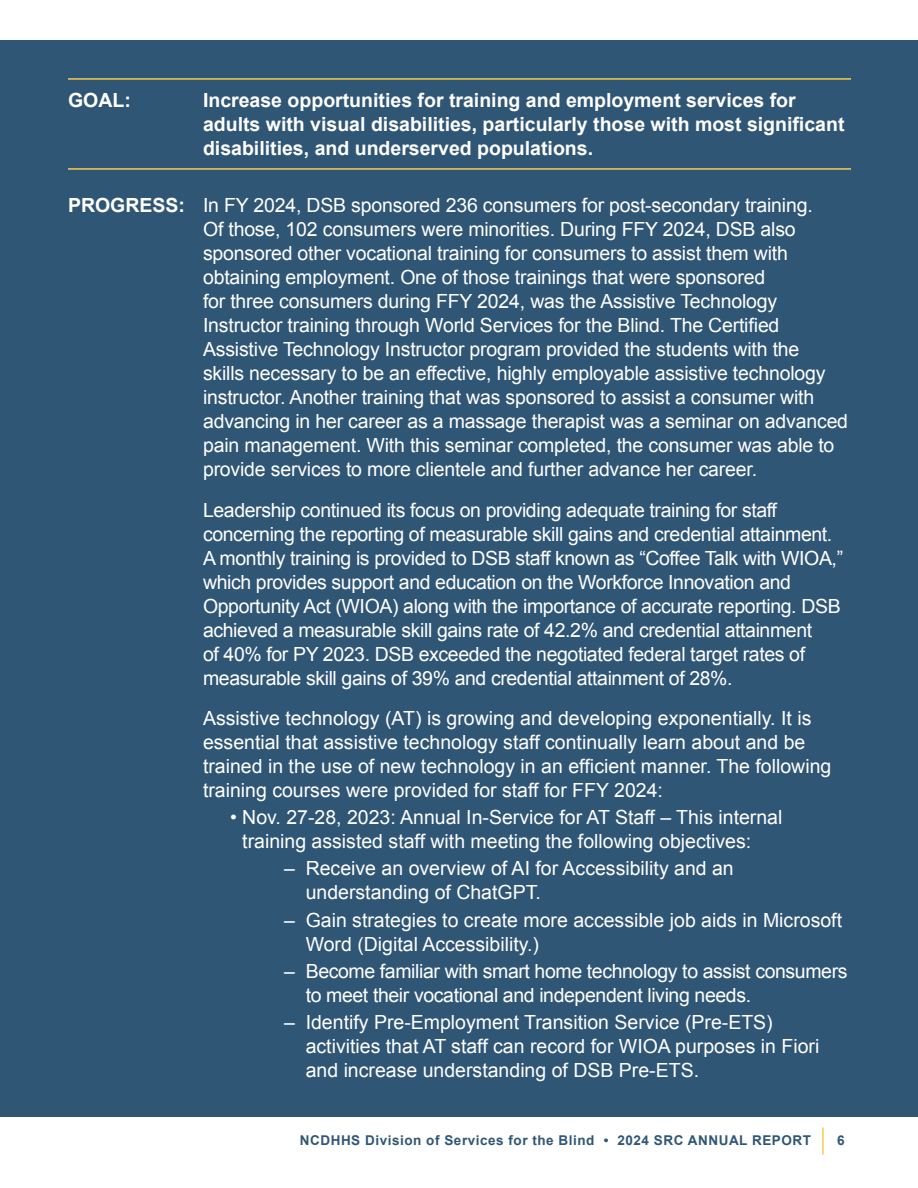
<style>
.page{position:relative;width:918px;height:1188px;background:#fff}
.page>*{position:absolute;margin:0;border:0;box-sizing:border-box;transform-origin:0 0}
.t1{font:19.5px/24px "Arial";letter-spacing:-.01em;color:#fff}
.RULES_GOALS{font:700 19.5px/24px "Arial";color:#fff}
.t2{font:700 13.5px "Arial";letter-spacing:.04em;color:#305676}
.s1{font-weight:700}
</style>
<div class="page">
<hr style="left:822px;top:1128px;width:2px;height:27px;background:#f7cb4f">
<div style="left:0;top:40px;width:918px;height:1077px;background:#305676"></div>
<hr style="left:68px;top:78px;width:783px;height:2px;background:#f7cb4f">
<hr style="left:68px;top:168px;width:783px;height:2px;background:#f7cb4f">
<p class="RULES_GOALS" style="left:68px;top:89px;width:64px">GOAL:</p>
<p class="RULES_GOALS" style="left:203px;top:89px;width:643px">Increase opportunities for training and employment services for adults with visual disabilities, particularly those with most significant disabilities, and underserved populations.</p>
<p class="t1" style="left:203px;top:194px;width:647px;text-indent:-135px"><span class="s1">PROGRESS:</span> In FY 2024, DSB sponsored 236 consumers for post-secondary training.<br>Of those, 102 consumers were minorities. During FFY 2024, DSB also sponsored other vocational training for consumers to assist them with obtaining employment. One of those trainings that were sponsored<br>for three consumers during FFY 2024, was the Assistive Technology Instructor training through World Services for the Blind. The Certified Assistive Technology Instructor program provided the students with the<br>skills necessary to be an effective, highly employable assistive technology instructor. Another training that was sponsored to assist a consumer with advancing in her career as a massage therapist was a seminar on advanced pain management. With this seminar completed, the consumer was able to provide services to more clientele and further advance her career.</p>
<p class="t1" style="left:203px;top:498px;width:642px">Leadership continued its focus on providing adequate training for staff concerning the reporting of measurable skill gains and credential attainment.<br>A monthly training is provided to DSB staff known as “Coffee Talk with WIOA,” which provides support and education on the Workforce Innovation and Opportunity Act (WIOA) along with the importance of accurate reporting. DSB achieved a measurable skill gains rate of 42.2% and credential attainment<br>of 40% for PY 2023. DSB exceeded the negotiated federal target rates of measurable skill gains of 39% and credential attainment of 28%.</p>
<p class="t1" style="left:203px;top:706px;width:630px">Assistive technology (AT) is growing and developing exponentially. It is essential that assistive technology staff continually learn about and be trained in the use of new technology in an efficient manner. The following training courses were provided for staff for FFY 2024:</p>
<p class="t1" style="left:242px;top:805px;width:542px;text-indent:-12px">• Nov. 27-28, 2023: Annual In-Service for AT Staff – This internal training assisted staff with meeting the following objectives:</p>
<p class="t1" style="left:306px;top:857px;width:430px;text-indent:-22px">– Receive an overview of AI for Accessibility and an understanding of ChatGPT.</p>
<p class="t1" style="left:306px;top:908px;width:538px;text-indent:-22px">– Gain strategies to create more accessible job aids in Microsoft<br>Word (Digital Accessibility.)</p>
<p class="t1" style="left:306px;top:959px;width:543px;text-indent:-22px">– Become familiar with smart home technology to assist consumers to meet their vocational and independent living needs.</p>
<p class="t1" style="left:306px;top:1010px;width:515px;text-indent:-22px">– Identify Pre-Employment Transition Service (Pre-ETS) activities that AT staff can record for WIOA purposes in Fiori and increase understanding of DSB Pre-ETS.</p>
<p class="t2" style="left:300px;top:1131px;width:513px">NCDHHS Division of Services for the Blind • 2024 SRC ANNUAL REPORT</p>
<p class="t2" style="left:837px;top:1131px;width:9px">6</p>
</div>
